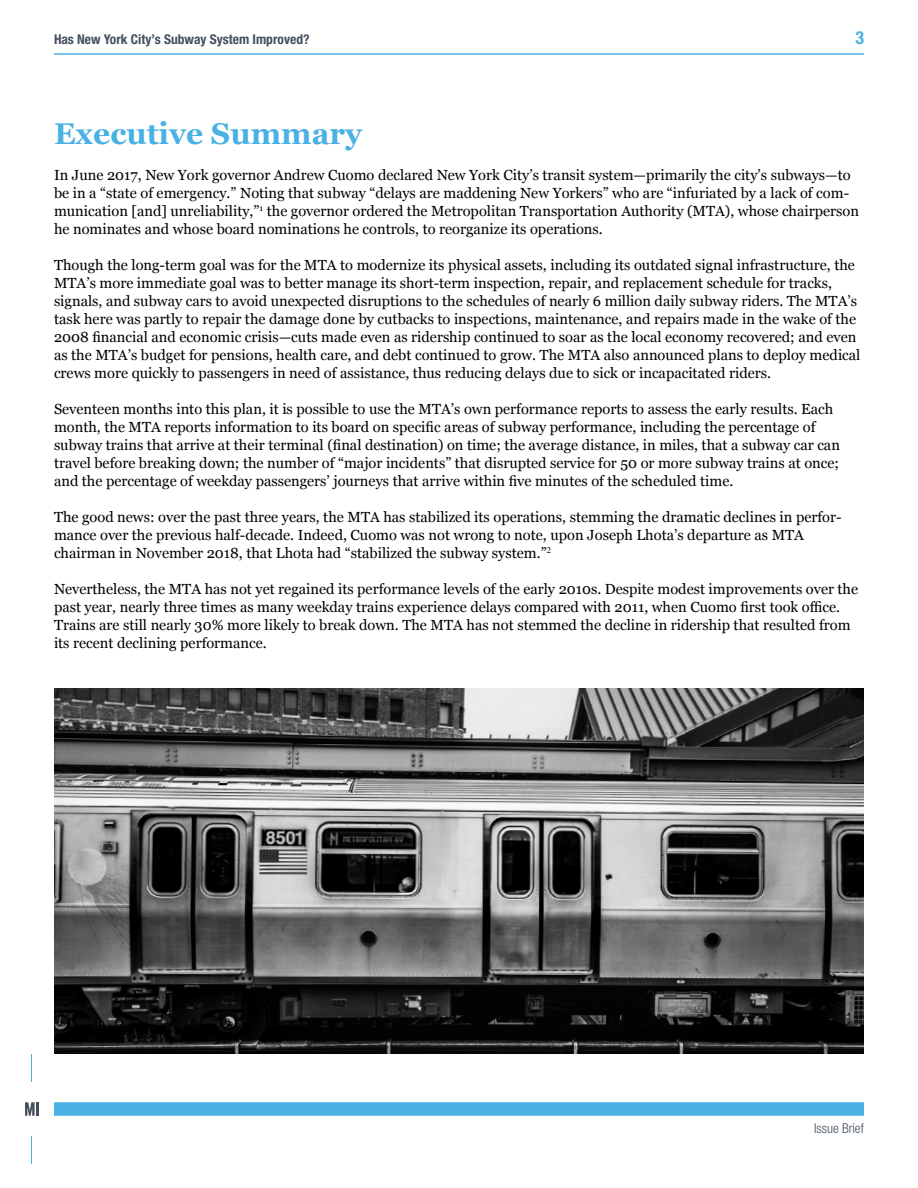
<style>
.page{position:relative;width:918px;height:1188px;background:#fff}
.page>*{position:absolute;margin:0;border:0;box-sizing:border-box;transform-origin:0 0}
.t1{font:700 30px "Georgia";color:#4ab1e4}
.t2{font:700 condensed 18px "Helvetica Neue LT Pro";color:#4ab1e4}
.t3{font:14.7px/18px "Georgia";color:#000}
.t4{font:700 condensed 13.5px "Helvetica Neue LT Pro";color:#45505f}
.t5{font:300 condensed 13.5px "Helvetica Neue LT Pro";color:#45505f}
</style>
<div class="page">
<div style="left:54px;top:1102px;width:810px;height:14px;background:#4ab1e4"></div>
<hr style="left:54px;top:53px;width:810px;height:2px;background:#4ab1e4">
<svg style="left:31px;top:1054px;width:1px;height:28px"></svg>
<svg style="left:31px;top:1136px;width:1px;height:28px"></svg>
<svg style="left:25px;top:1102px;width:10px;height:14px"></svg>
<hr style="left:36px;top:1102px;width:3px;height:14px;background:#45505f">
<img style="left:54px;top:688px;width:810px;height:366px">
<p class="t4" style="left:54px;top:31px;width:257px">Has New York City’s Subway System Improved?</p>
<p class="t2" style="left:855px;top:27px;width:10px">3</p>
<h1 class="t1" style="left:54px;top:111px;width:310px">Executive Summary</h1>
<p class="t3" style="left:54px;top:165px;width:807px">In June 2017, New York governor Andrew Cuomo declared New York City’s transit system—primarily the city’s subways—to be in a “state of emergency.” Noting that subway “delays are maddening New Yorkers” who are “infuriated by a lack of com&shy;munication [and] unreliability,”<sup>1</sup> the governor ordered the Metropolitan Transportation Authority (MTA), whose chairperson he nominates and whose board nominations he controls, to reorganize its operations.</p>
<p class="t3" style="left:54px;top:255px;width:808px">Though the long-term goal was for the MTA to modernize its physical assets, including its outdated signal infrastructure, the MTA’s more immediate goal was to better manage its short-term inspection, repair, and replacement schedule for tracks, signals, and subway cars to avoid unexpected disruptions to the schedules of nearly 6 million daily subway riders. The MTA’s task here was partly to repair the damage done by cutbacks to inspections, maintenance, and repairs made in the wake of the 2008 financial and economic crisis—cuts made even as ridership continued to soar as the local economy recovered; and even as the MTA’s budget for pensions, health care, and debt continued to grow. The MTA also announced plans to deploy medical crews more quickly to passengers in need of assistance, thus reducing delays due to sick or incapacitated riders.</p>
<p class="t3" style="left:54px;top:399px;width:788px">Seventeen months into this plan, it is possible to use the MTA’s own performance reports to assess the early results. Each month, the MTA reports information to its board on specific areas of subway performance, including the percentage of subway trains that arrive at their terminal (final destination) on time; the average distance, in miles, that a subway car can travel before breaking down; the number of “major incidents” that disrupted service for 50 or more subway trains at once; and the percentage of weekday passengers’ journeys that arrive within five minutes of the scheduled time.</p>
<p class="t3" style="left:54px;top:507px;width:789px">The good news: over the past three years, the MTA has stabilized its operations, stemming the dramatic declines in perfor&shy;mance over the previous half-decade. Indeed, Cuomo was not wrong to note, upon Joseph Lhota’s departure as MTA chairman in November 2018, that Lhota had “stabilized the subway system.”<sup>2</sup></p>
<p class="t3" style="left:54px;top:579px;width:806px">Nevertheless, the MTA has not yet regained its performance levels of the early 2010s. Despite modest improvements over the past year, nearly three times as many weekday trains experience delays compared with 2011, when Cuomo first took office.<br>Trains are still nearly 30% more likely to break down. The MTA has not stemmed the decline in ridership that resulted from its recent declining performance.</p>
<p class="t5" style="left:814px;top:1120px;width:51px">Issue Brief</p>
</div>
